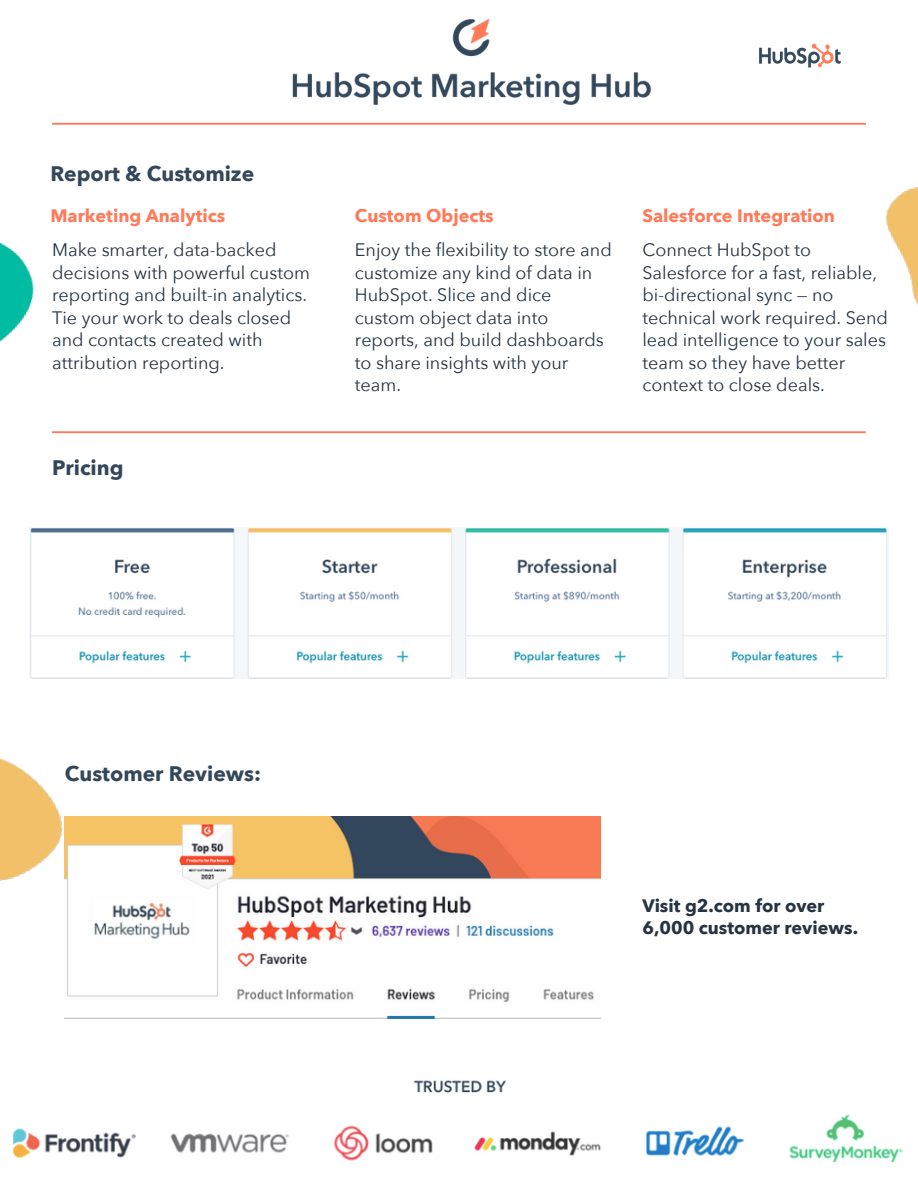
<style>
.page{position:relative;width:918px;height:1188px;background:#fff}
.page>*{position:absolute;margin:0;border:0;box-sizing:border-box;transform-origin:0 0}
.t1{font:700 21px "Avenir Next";color:#33475b}
.t2{font:18px/22.5px "Avenir Next";color:#253342}
.t3{font:700 18px "Avenir Next";color:#ff7a59}
.t4{font:700 18px/22.5px "Avenir Next";color:#253342}
</style>
<div class="page">
<img style="left:0;top:242px;width:34px;height:100px">
<img style="left:759px;top:43px;width:82px;height:25px">
<svg style="left:52px;top:123px;width:814px;height:2px"></svg>
<img style="left:268px;top:19px;width:407px;height:105px">
<img style="left:885px;top:187px;width:33px;height:118px">
<img style="left:0;top:758px;width:84px;height:123px">
<img style="left:12px;top:1080px;width:891px;height:83px">
<img style="left:65px;top:817px;width:535px;height:201px">
<svg style="left:52px;top:431px;width:814px;height:2px;background:#ff8c70"></svg>
<img style="left:29px;top:527px;width:860px;height:151px">
<p class="t1" style="left:50px;top:160px;width:205px">Report &amp; Customize</p>
<p class="t3" style="left:50px;top:204px;width:176px">Marketing Analytics</p>
<p class="t3" style="left:355px;top:204px;width:140px">Custom Objects</p>
<p class="t3" style="left:642px;top:204px;width:194px">Salesforce Integration</p>
<p class="t2" style="left:52px;top:239px;width:259px">Make smarter, data-backed decisions with powerful custom reporting and built-in analytics.<br>Tie your work to deals closed and contacts created with attribution reporting.</p>
<p class="t2" style="left:355px;top:239px;width:258px">Enjoy the flexibility to store and customize any kind of data in<br>HubSpot. Slice and dice custom object data into reports, and build dashboards to share insights with your team.</p>
<p class="t1" style="left:52px;top:454px;width:73px">Pricing</p>
<p class="t2" style="left:642px;top:239px;width:247px">Connect HubSpot to<br>Salesforce for a fast, reliable, bi-directional sync — no technical work required. Send lead intelligence to your sales team so they have better context to close deals.</p>
<p class="t1" style="left:65px;top:760px;width:198px">Customer Reviews:</p>
<p class="t4" style="left:642px;top:895px;width:217px">Visit g2.com for over<br>6,000 customer reviews.</p>
</div>
